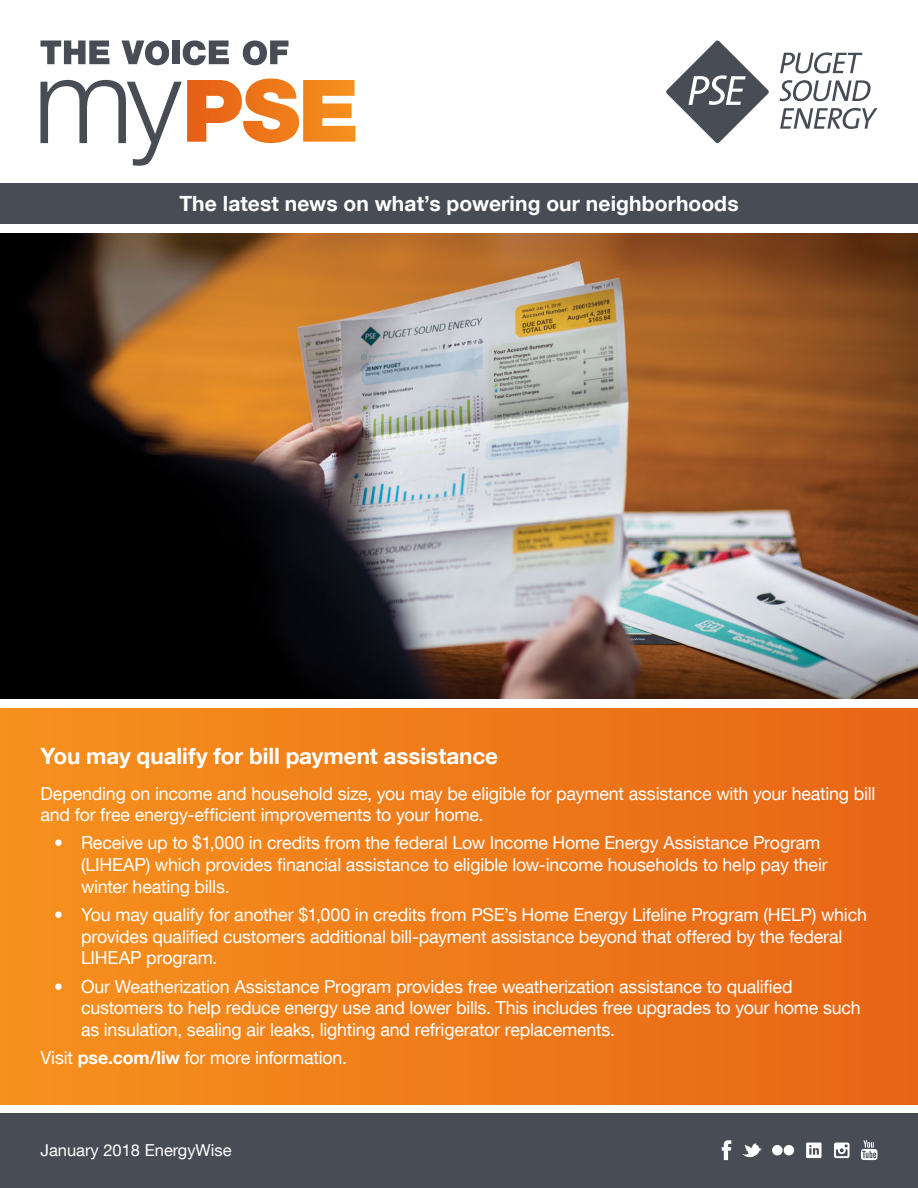
<style>
.page{position:relative;width:918px;height:1188px;background:#fff}
.page>*{position:absolute;margin:0;border:0;box-sizing:border-box;transform-origin:0 0}
.t1{font:700 22.5px "Helvetica Neue LT Com";letter-spacing:-.005em;color:#fff}
.t2{font:700 21px "Helvetica Neue LT Com";letter-spacing:.005em;color:#fff}
.t3{font:18px/21.6px "Helvetica Neue LT Com";letter-spacing:-.01em;color:#fff}
.t4{font:16.5px "Helvetica Neue LT Com";color:#fff}
.s1{font-weight:700}
</style>
<div class="page">
<svg style="left:40px;top:40px;width:69px;height:24px"></svg>
<svg style="left:122px;top:40px;width:47px;height:25px"></svg>
<div style="left:172px;top:40px;width:8px;height:24px;background:#474c55"></div>
<svg style="left:183px;top:40px;width:46px;height:25px"></svg>
<svg style="left:243px;top:40px;width:46px;height:25px"></svg>
<div style="left:0;top:1114px;width:918px;height:74px;background:#474c55"></div>
<svg style="left:780px;top:108px;width:98px;height:21px"></svg>
<svg style="left:779px;top:80px;width:92px;height:21px"></svg>
<svg style="left:780px;top:52px;width:82px;height:21px"></svg>
<svg style="left:666px;top:40px;width:103px;height:103px"></svg>
<div style="left:0;top:184px;width:918px;height:40px;background:#474c55"></div>
<svg style="left:772px;top:1145px;width:23px;height:11px"></svg>
<div style="left:804px;top:1135px;width:20px;height:30px;background:linear-gradient(to right,#474c55,#474c55)"></div>
<div style="left:832px;top:1135px;width:20px;height:30px;background:linear-gradient(to right,#474c55,#474c55)"></div>
<svg style="left:722px;top:1140px;width:9px;height:20px"></svg>
<svg style="left:861px;top:1140px;width:17px;height:20px"></svg>
<div style="left:784px;top:1145px;width:10px;height:10px;background:#fff;border-radius:50%"></div>
<div style="left:772px;top:1145px;width:11px;height:10px;background:#fff;border-radius:50%"></div>
<svg style="left:742px;top:1143px;width:20px;height:15px"></svg>
<svg style="left:834px;top:1143px;width:16px;height:15px"></svg>
<svg style="left:806px;top:1143px;width:16px;height:15px"></svg>
<img style="left:0;top:233px;width:918px;height:466px">
<div style="left:0;top:708px;width:918px;height:396px;background:linear-gradient(to right,#f6911d,#e76516)"></div>
<svg style="left:40px;top:79px;width:316px;height:87px"></svg>
<p class="t2" style="left:179px;top:191px;width:561px">The latest news on what’s powering our neighborhoods</p>
<p class="t1" style="left:40px;top:742px;width:459px">You may qualify for bill payment assistance</p>
<p class="t3" style="left:40px;top:782px;width:836px">Depending on income and household size, you may be eligible for payment assistance with your heating bill and for free energy-efficient improvements to your home.</p>
<p class="t3" style="left:81px;top:832px;width:748px;text-indent:-27px">• Receive up to $1,000 in credits from the federal Low Income Home Energy Assistance Program (LIHEAP) which provides financial assistance to eligible low-income households to help pay their winter heating bills.</p>
<p class="t3" style="left:81px;top:903px;width:787px;text-indent:-27px">• You may qualify for another $1,000 in credits from PSE’s Home Energy Lifeline Program (HELP) which provides qualified customers additional bill-payment assistance beyond that offered by the federal<br>LIHEAP program.</p>
<p class="t3" style="left:81px;top:975px;width:781px;text-indent:-27px">• Our Weatherization Assistance Program provides free weatherization assistance to qualified customers to help reduce energy use and lower bills. This includes free upgrades to your home such as insulation, sealing air leaks, lighting and refrigerator replacements.</p>
<p class="t3" style="left:40px;top:1047px;width:308px">Visit <span class="s1">pse.com/liw</span> for more information.</p>
<p class="t4" style="left:40px;top:1140px;width:193px">January 2018 EnergyWise</p>
</div>
